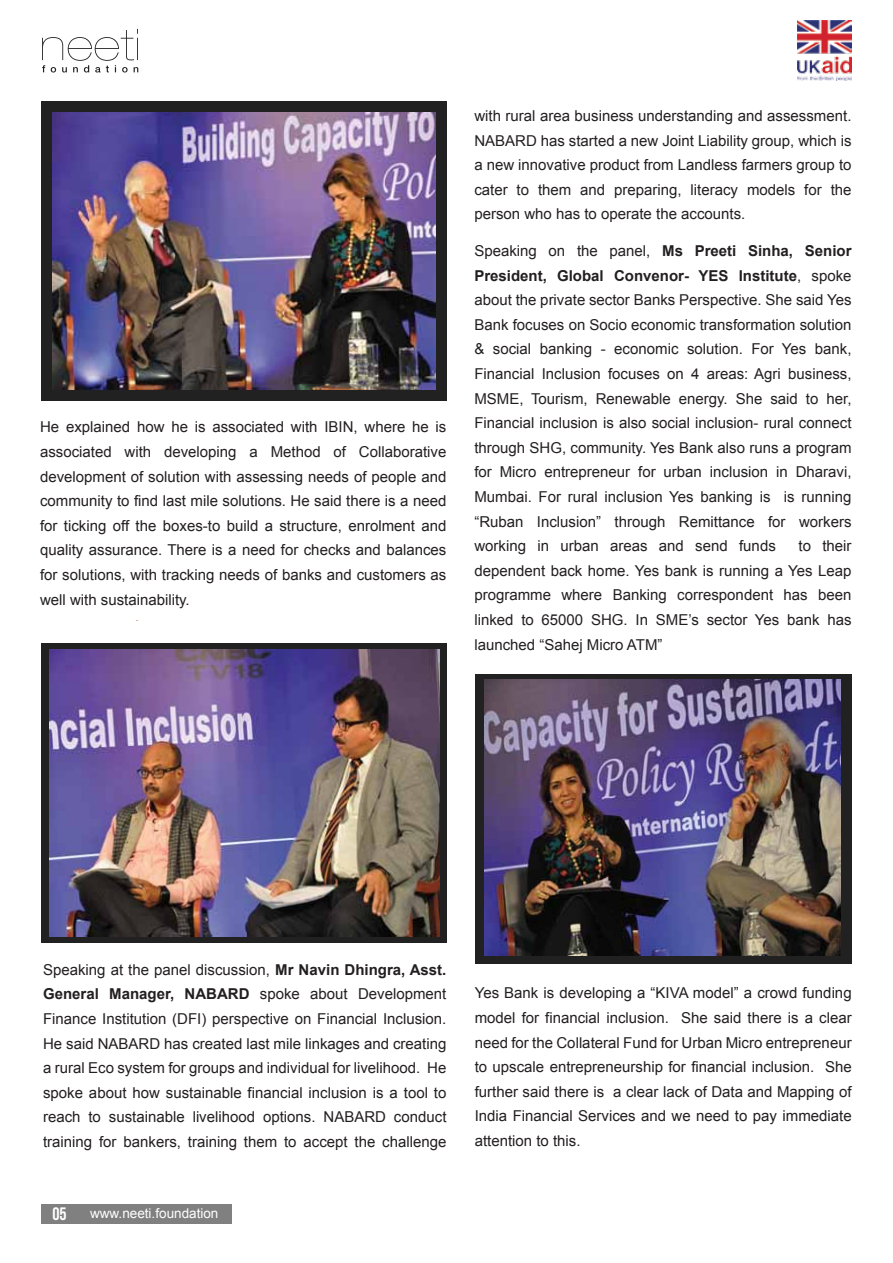
<style>
.page{position:relative;width:893px;height:1263px;background:#fff}
.page>*{position:absolute;margin:0;border:0;box-sizing:border-box;transform-origin:0 0}
.t1{font:18px "Bebas Neue";color:#fff}
.t2{font:15px/24.6px "Arial";color:#231f20;text-align:justify}
.t3{font:13.5px "Arial";color:#fff}
.s1{font-weight:700}
</style>
<div class="page">
<div style="left:475px;top:674px;width:376px;height:290px;background:#212121"></div>
<img style="left:484px;top:680px;width:356px;height:276px">
<div style="left:41px;top:101px;width:406px;height:300px;background:#212121"></div>
<div style="left:41px;top:643px;width:406px;height:300px;background:#212121"></div>
<img style="left:49px;top:649px;width:390px;height:288px">
<img style="left:53px;top:113px;width:382px;height:277px">
<img style="left:797px;top:21px;width:55px;height:60px">
<svg style="left:42px;top:29px;width:96px;height:44px"></svg>
<div style="left:41px;top:1204px;width:191px;height:19px;background:#808080"></div>
<p class="t2" style="left:40px;top:415px;width:408px">He explained how he is associated with IBIN, where he is associated with developing a Method of Collaborative development of solution with assessing needs of people and community to find last mile solutions. He said there is a need for ticking off the boxes-to build a structure, enrolment and quality assurance. There is a need for checks and balances for solutions, with tracking needs of banks and customers as well with sustainability.</p>
<p class="t2" style="left:474px;top:104px;width:379px">with rural area business understanding and assessment.<br>NABARD has started a new Joint Liability group, which is a new innovative product from Landless farmers group to cater to them and preparing, literacy models for the person who has to operate the accounts.</p>
<p class="t2" style="left:474px;top:239px;width:379px">Speaking on the panel, <span class="s1">Ms Preeti Sinha, Senior President, Global Convenor- YES Institute</span>, spoke about the private sector Banks Perspective. She said Yes Bank focuses on Socio economic transformation solution &amp; social banking - economic solution. For Yes bank, Financial Inclusion focuses on 4 areas: Agri business, MSME, Tourism, Renewable energy. She said to her, Financial inclusion is also social inclusion- rural connect through SHG, community. Yes Bank also runs a program for Micro entrepreneur for urban inclusion in Dharavi, Mumbai. For rural inclusion Yes banking is is running “Ruban Inclusion” through Remittance for workers working in urban areas and send funds</p>
<p class="t2" style="left:474px;top:534px;width:379px;text-indent:324px">to their dependent back home. Yes bank is running a Yes Leap programme where Banking correspondent has been linked to 65000 SHG. In SME’s sector Yes bank has launched “Sahej Micro ATM”</p>
<p class="t2" style="left:43px;top:957px;width:405px">Speaking at the panel discussion, <span class="s1">Mr Navin Dhingra, Asst.<br>General Manager, NABARD</span> spoke about Development Finance Institution (DFI) perspective on Financial Inclusion.<br>He said NABARD has created last mile linkages and creating a rural Eco system for groups and individual for livelihood. He spoke about how sustainable financial inclusion is a tool to reach to sustainable livelihood options. NABARD conduct training for bankers, training them to accept the challenge</p>
<p class="t1" style="left:52px;top:1204px;width:16px">05</p>
<p class="t3" style="left:90px;top:1205px;width:130px">www.neeti.foundation</p>
<p class="t2" style="left:475px;top:981px;width:378px">Yes Bank is developing a “KIVA model” a crowd funding model for financial inclusion. She said there is a clear need for the Collateral Fund for Urban Micro entrepreneur to upscale entrepreneurship for financial inclusion. She further said there is a clear lack of Data and Mapping of India Financial Services and we need to pay immediate attention to this.</p>
</div>
